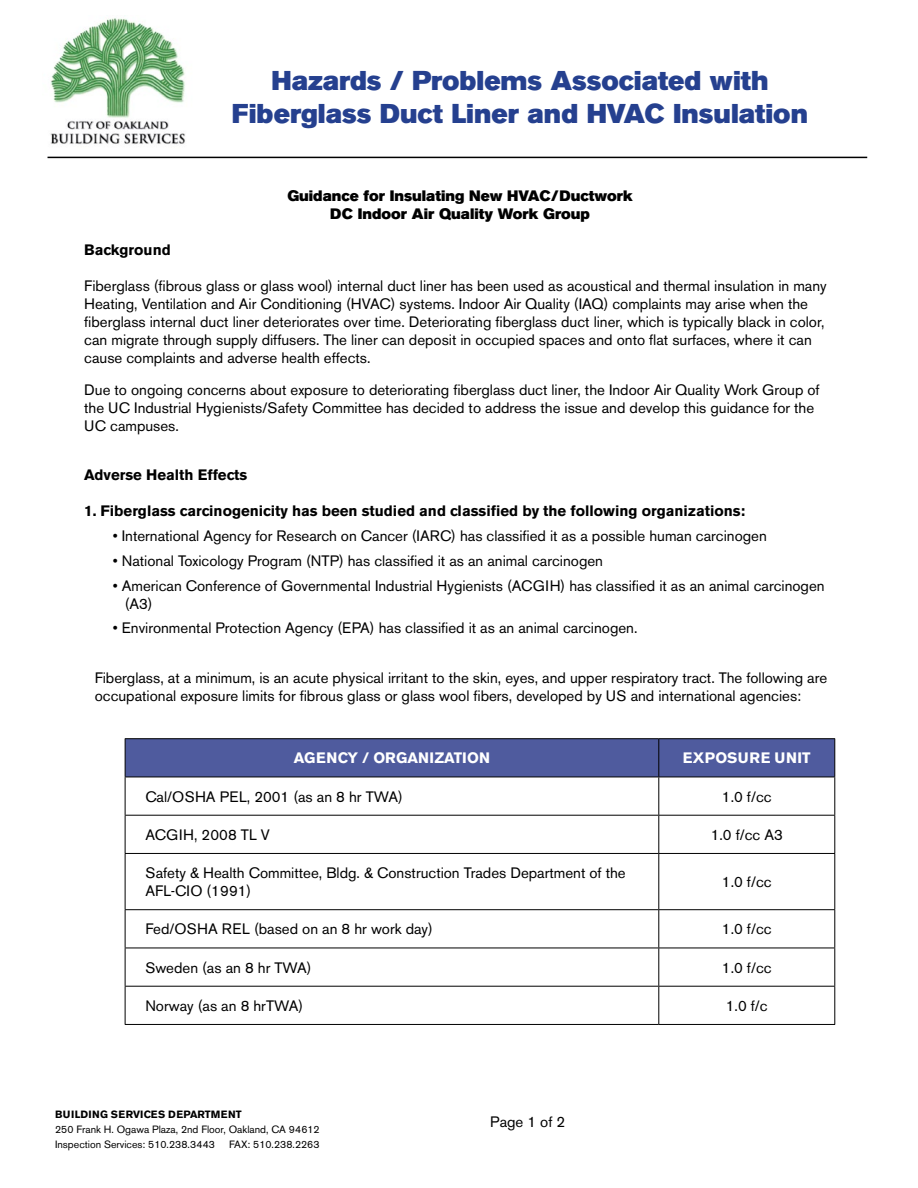
<style>
.page{position:relative;width:918px;height:1188px;background:#fff}
.page>*{position:absolute;margin:0;border:0;box-sizing:border-box;transform-origin:0 0}
.t1{font:27px/32.4px "Akzidenz Grotesk BE Super";color:#25408f;text-align:center}
.t2{font:15px/18px "Akzidenz Grotesk BE";color:#000}
.t3{font:700 15px "Akzidenz Grotesk BE";color:#000}
.t4{font:15px/18px "Akzidenz Grotesk BE Super";color:#000;text-align:center}
.t5{font:700 15px "Akzidenz Grotesk BE";color:#fff}
.t6{font:700 15px "Akzidenz Grotesk BE";letter-spacing:.02em;color:#fff}
.t7{font:10.5px/15px "Akzidenz Grotesk BE";color:#000}
.t8{font:700 10.5px "Akzidenz Grotesk BE";letter-spacing:.04em;color:#000}
</style>
<div class="page">
<img style="left:50px;top:15px;width:135px;height:129px">
<hr style="left:48px;top:157px;width:819px;height:1px;background:#000">
<div style="left:126px;top:739px;width:708px;height:38px;background:#4f5b9e"></div>
<hr style="left:125px;top:738px;width:534px;height:1px;background:#000">
<hr style="left:125px;top:739px;width:1px;height:38px;background:#000">
<hr style="left:659px;top:738px;width:176px;height:1px;background:#000">
<hr style="left:658px;top:739px;width:1px;height:38px;background:#000">
<hr style="left:834px;top:739px;width:1px;height:38px;background:#000">
<hr style="left:125px;top:777px;width:534px;height:1px;background:#000">
<hr style="left:125px;top:777px;width:1px;height:38px;background:#000">
<hr style="left:659px;top:777px;width:176px;height:1px;background:#000">
<hr style="left:658px;top:777px;width:1px;height:38px;background:#000">
<hr style="left:834px;top:777px;width:1px;height:38px;background:#000">
<hr style="left:125px;top:815px;width:534px;height:1px;background:#000">
<hr style="left:125px;top:816px;width:1px;height:37px;background:#000">
<hr style="left:659px;top:815px;width:176px;height:1px;background:#000">
<hr style="left:658px;top:816px;width:1px;height:37px;background:#000">
<hr style="left:834px;top:816px;width:1px;height:37px;background:#000">
<hr style="left:125px;top:853px;width:534px;height:1px;background:#000">
<hr style="left:125px;top:854px;width:1px;height:55px;background:#000">
<hr style="left:659px;top:853px;width:176px;height:1px;background:#000">
<hr style="left:658px;top:854px;width:1px;height:55px;background:#000">
<hr style="left:834px;top:854px;width:1px;height:55px;background:#000">
<hr style="left:125px;top:909px;width:534px;height:1px;background:#000">
<hr style="left:125px;top:910px;width:1px;height:38px;background:#000">
<hr style="left:659px;top:909px;width:176px;height:1px;background:#000">
<hr style="left:658px;top:910px;width:1px;height:38px;background:#000">
<hr style="left:834px;top:910px;width:1px;height:38px;background:#000">
<hr style="left:125px;top:948px;width:534px;height:1px;background:#000">
<hr style="left:125px;top:948px;width:1px;height:38px;background:#000">
<hr style="left:659px;top:948px;width:176px;height:1px;background:#000">
<hr style="left:658px;top:948px;width:1px;height:38px;background:#000">
<hr style="left:834px;top:948px;width:1px;height:38px;background:#000">
<hr style="left:125px;top:986px;width:534px;height:1px;background:#000">
<hr style="left:125px;top:987px;width:1px;height:37px;background:#000">
<hr style="left:659px;top:986px;width:176px;height:1px;background:#000">
<hr style="left:658px;top:987px;width:1px;height:37px;background:#000">
<hr style="left:834px;top:987px;width:1px;height:37px;background:#000">
<hr style="left:125px;top:1024px;width:534px;height:1px;background:#000">
<hr style="left:659px;top:1024px;width:176px;height:1px;background:#000">
<h1 class="t1" style="left:232px;top:65px;width:578px">Hazards / Problems Associated with<br>Fiberglass Duct Liner and HVAC Insulation</h1>
<p class="t4" style="left:287px;top:187px;width:347px">Guidance for Insulating New HVAC/Ductwork<br>DC Indoor Air Quality Work Group</p>
<p class="t3" style="left:84px;top:241px;width:88px">Background</p>
<p class="t2" style="left:84px;top:277px;width:744px">Fiberglass (fibrous glass or glass wool) internal duct liner has been used as acoustical and thermal insulation in many Heating, Ventilation and Air Conditioning (HVAC) systems. Indoor Air Quality (IAQ) complaints may arise when the fiberglass internal duct liner deteriorates over time. Deteriorating fiberglass duct liner, which is typically black in color, can migrate through supply diffusers. The liner can deposit in occupied spaces and onto flat surfaces, where it can cause complaints and adverse health effects.</p>
<p class="t2" style="left:84px;top:381px;width:737px">Due to ongoing concerns about exposure to deteriorating fiberglass duct liner, the Indoor Air Quality Work Group of the UC Industrial Hygienists/Safety Committee has decided to address the issue and develop this guidance for the<br>UC campuses.</p>
<p class="t3" style="left:84px;top:466px;width:165px">Adverse Health Effects</p>
<p class="t3" style="left:84px;top:502px;width:662px">1. Fiberglass carcinogenicity has been studied and classified by the following organizations:</p>
<p class="t2" style="left:113px;top:527px;width:656px">• International Agency for Research on Cancer (IARC) has classified it as a possible human carcinogen</p>
<p class="t2" style="left:113px;top:552px;width:492px">• National Toxicology Program (NTP) has classified it as an animal carcinogen</p>
<p class="t2" style="left:125px;top:576px;width:701px;text-indent:-12px">• American Conference of Governmental Industrial Hygienists (ACGIH) has classified it as an animal carcinogen (A3)</p>
<p class="t2" style="left:113px;top:619px;width:526px">• Environmental Protection Agency (EPA) has classified it as an animal carcinogen.</p>
<p class="t2" style="left:95px;top:669px;width:734px">Fiberglass, at a minimum, is an acute physical irritant to the skin, eyes, and upper respiratory tract. The following are occupational exposure limits for fibrous glass or glass wool fibers, developed by US and international agencies:</p>
<p class="t5" style="left:294px;top:750px;width:198px">AGENCY / ORGANIZATION</p>
<p class="t6" style="left:683px;top:750px;width:129px">EXPOSURE UNIT</p>
<p class="t2" style="left:145px;top:788px;width:259px">Cal/OSHA PEL, 2001 (as an 8 hr TWA)</p>
<p class="t2" style="left:722px;top:788px;width:51px">1.0 f/cc</p>
<p class="t2" style="left:145px;top:826px;width:126px">ACGIH, 2008 TL V</p>
<p class="t2" style="left:711px;top:826px;width:74px">1.0 f/cc A3</p>
<p class="t2" style="left:145px;top:864px;width:482px">Safety &amp; Health Committee, Bldg. &amp; Construction Trades Department of the<br>AFL-CIO (1991)</p>
<p class="t2" style="left:722px;top:873px;width:51px">1.0 f/cc</p>
<p class="t2" style="left:145px;top:920px;width:289px">Fed/OSHA REL (based on an 8 hr work day)</p>
<p class="t2" style="left:722px;top:920px;width:51px">1.0 f/cc</p>
<p class="t2" style="left:145px;top:959px;width:168px">Sweden (as an 8 hr TWA)</p>
<p class="t2" style="left:722px;top:959px;width:51px">1.0 f/cc</p>
<p class="t2" style="left:145px;top:997px;width:159px">Norway (as an 8 hrTWA)</p>
<p class="t2" style="left:726px;top:997px;width:43px">1.0 f/c</p>
<p class="t8" style="left:55px;top:1108px;width:188px">BUILDING SERVICES DEPARTMENT</p>
<p class="t7" style="left:55px;top:1122px;width:266px">250 Frank H. Ogawa Plaza, 2nd Floor, Oakland, CA 94612<br>Inspection Services: 510.238.3443</p>
<p class="t7" style="left:229px;top:1137px;width:92px">FAX: 510.238.2263</p>
<p class="t2" style="left:490px;top:1113px;width:76px">Page 1 of 2</p>
</div>
